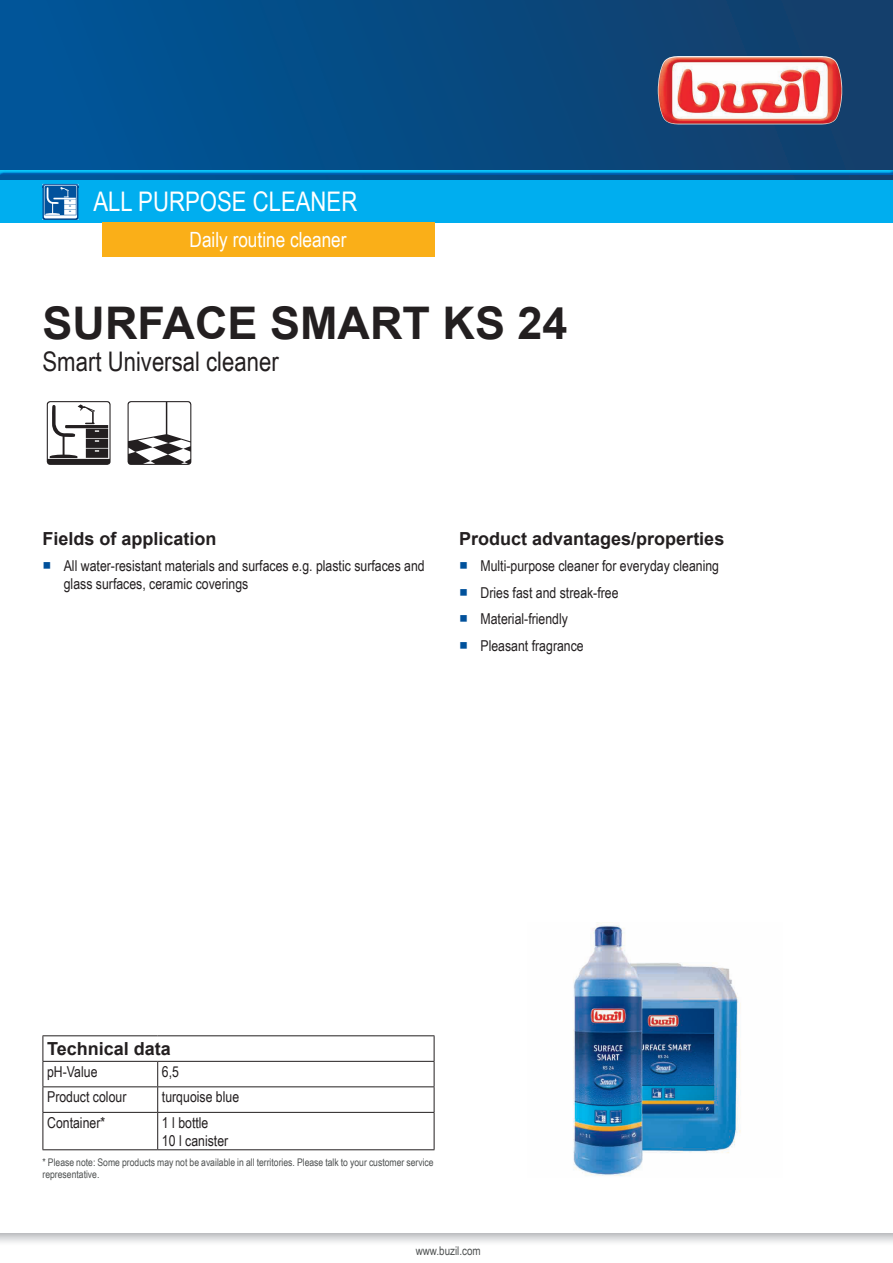
<style>
.page{position:relative;width:893px;height:1263px;background:#fff}
.page>*{position:absolute;margin:0;border:0;box-sizing:border-box;transform-origin:0 0}
.t1{font:700 45px "Arial";color:#231f20}
.t2{font:27px "Arial Narrow";color:#231f20}
.t3{font:27px "Arial Narrow";color:#fff}
.t4{font:21px "Arial Narrow";color:#fff}
.t5{font:700 18px "Arial";color:#231f20}
.t6{font:15px/18px "Arial Narrow";color:#231f20}
.t7{font:12px "Arial Narrow";color:#4e5151}
.t8{font:10.5px/11.7px "Arial Narrow";color:#4e5151}
.s1{font-family:"Arial Unicode MS";color:#01519b}
</style>
<div class="page">
<div style="left:0;top:0;width:893px;height:180px;background:linear-gradient(to right,#00569a,#143e69)"></div>
<img style="left:658px;top:56px;width:184px;height:68px">
<svg style="left:0;top:1233px;width:893px;height:10px"></svg>
<div style="left:0;top:169px;width:893px;height:6px;background:#015599;opacity:.75"></div>
<div style="left:0;top:180px;width:893px;height:43px;background:#00aeef"></div>
<img style="left:43px;top:184px;width:35px;height:36px">
<svg style="left:44px;top:185px;width:35px;height:33px"></svg>
<div style="left:102px;top:223px;width:333px;height:34px;background:#faaf18"></div>
<svg style="left:47px;top:401px;width:64px;height:64px"></svg>
<svg style="left:128px;top:401px;width:63px;height:64px"></svg>
<hr style="left:43px;top:1086px;width:115px;height:1px;background:#231f20">
<hr style="left:158px;top:1086px;width:276px;height:1px;background:#231f20">
<svg style="left:157px;top:1062px;width:1px;height:50px"></svg>
<hr style="left:43px;top:1112px;width:115px;height:1px;background:#231f20">
<hr style="left:43px;top:1113px;width:1px;height:36px;background:#231f20">
<hr style="left:43px;top:1149px;width:115px;height:1px;background:#231f20">
<hr style="left:158px;top:1112px;width:276px;height:1px;background:#231f20">
<hr style="left:157px;top:1113px;width:1px;height:36px;background:#231f20">
<hr style="left:434px;top:1113px;width:1px;height:36px;background:#231f20">
<hr style="left:158px;top:1149px;width:276px;height:1px;background:#231f20">
<hr style="left:43px;top:1035px;width:115px;height:1px;background:#231f20">
<svg style="left:43px;top:1036px;width:1px;height:76px"></svg>
<hr style="left:158px;top:1035px;width:276px;height:1px;background:#231f20">
<svg style="left:434px;top:1036px;width:1px;height:76px"></svg>
<hr style="left:43px;top:1061px;width:115px;height:1px;background:#231f20">
<hr style="left:158px;top:1061px;width:276px;height:1px;background:#231f20">
<img style="left:573px;top:923px;width:168px;height:253px">
<h2 class="t3" style="left:94px;top:182px;width:265px">All purpose cleaner</h2>
<h3 class="t4" style="left:190px;top:224px;width:159px">Daily routine cleaner</h3>
<h1 class="t1" style="left:43px;top:293px;width:527px">SURFACE SMART KS 24</h1>
<h2 class="t2" style="left:43px;top:342px;width:238px">Smart Universal cleaner</h2>
<p class="t5" style="left:43px;top:526px;width:176px">Fields of application</p>
<p class="t6" style="left:64px;top:556px;width:362px;text-indent:-21px"><span class="s1">■</span> All water-resistant materials and surfaces e.g. plastic surfaces and glass surfaces, ceramic coverings</p>
<p class="t5" style="left:459px;top:526px;width:267px">Product advantages/properties</p>
<p class="t6" style="left:459px;top:556px;width:261px"><span class="s1">■</span> Multi-purpose cleaner for everyday cleaning</p>
<p class="t6" style="left:459px;top:583px;width:161px"><span class="s1">■</span> Dries fast and streak-free</p>
<p class="t6" style="left:459px;top:609px;width:110px"><span class="s1">■</span> Material-friendly</p>
<p class="t6" style="left:459px;top:636px;width:126px"><span class="s1">■</span> Pleasant fragrance</p>
<p class="t5" style="left:47px;top:1037px;width:125px">Technical data</p>
<p class="t6" style="left:47px;top:1062px;width:52px">pH-Value</p>
<p class="t6" style="left:162px;top:1062px;width:19px">6,5</p>
<p class="t6" style="left:47px;top:1087px;width:81px">Product colour</p>
<p class="t6" style="left:162px;top:1087px;width:79px">turquoise blue</p>
<p class="t6" style="left:47px;top:1113px;width:60px">Container*</p>
<p class="t6" style="left:162px;top:1113px;width:68px">1 l bottle<br>10 l canister</p>
<p class="t8" style="left:43px;top:1156px;width:393px">* Please note: Some products may not be available in all territories. Please talk to your customer service representative.</p>
<p class="t7" style="left:416px;top:1242px;width:67px">www.buzil.com</p>
</div>
